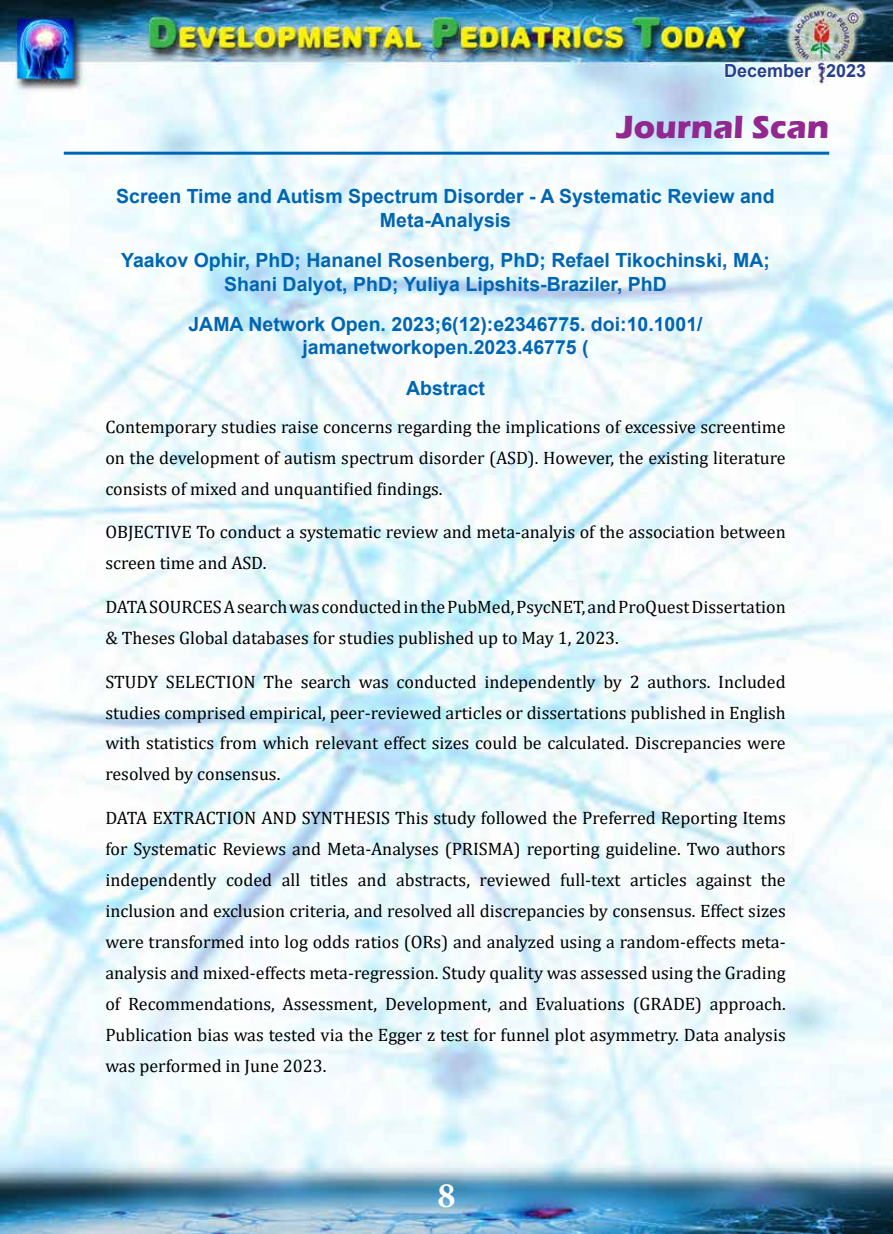
<style>
.page{position:relative;width:893px;height:1234px;background:#fff}
.page>*{position:absolute;margin:0;border:0;box-sizing:border-box;transform-origin:0 0}
.t1{font:700 36px "Minion Pro";color:#fff}
.t2{font:700 33px "Eras ITC";color:#92278f}
.t3{font:700 19.5px/23.4px "Arial";color:#0065b2;text-align:center}
.t4{font:18px/30.9px "Cambria";color:#000;text-align:justify}
.t5{font:700 18px "Arial";color:#25408f}
</style>
<div class="page">
<img style="left:0;top:0;width:893px;height:1233px">
<svg style="left:724px;top:62px;width:89px;height:17px"></svg>
<svg style="left:825px;top:62px;width:42px;height:17px"></svg>
<hr style="left:64px;top:152px;width:765px;height:3px;background:#0065b2">
<p class="t5" style="left:724px;top:58px;width:144px">December 2023</p>
<h2 class="t2" style="left:617px;top:108px;width:214px">Journal Scan</h2>
<p class="t3" style="left:116px;top:185px;width:660px">Screen Time and Autism Spectrum Disorder - A Systematic Review and<br>Meta-Analysis</p>
<p class="t3" style="left:121px;top:249px;width:650px">Yaakov Ophir, PhD; Hananel Rosenberg, PhD; Refael Tikochinski, MA;<br>Shani Dalyot, PhD; Yuliya Lipshits-Braziler, PhD</p>
<p class="t3" style="left:188px;top:312px;width:516px">JAMA Network Open. 2023;6(12):e2346775. doi:10.1001/ jamanetworkopen.2023.46775 (</p>
<p class="t3" style="left:406px;top:376px;width:81px">Abstract</p>
<p class="t4" style="left:105px;top:411px;width:682px">Contemporary studies raise concerns regarding the implications of excessive screentime on the development of autism spectrum disorder (ASD). However, the existing literature consists of mixed and unquantified findings.</p>
<p class="t4" style="left:105px;top:516px;width:682px">OBJECTIVE To conduct a systematic review and meta-analyis of the association between screen time and ASD.</p>
<p class="t4" style="left:105px;top:591px;width:682px">DATA SOURCES A search was conducted in the PubMed, PsycNET, and ProQuest Dissertation &amp; Theses Global databases for studies published up to May 1, 2023.</p>
<p class="t4" style="left:105px;top:665px;width:682px">STUDY SELECTION The search was conducted independently by 2 authors. Included studies comprised empirical, peer-reviewed articles or dissertations published in English with statistics from which relevant effect sizes could be calculated. Discrepancies were resolved by consensus.</p>
<p class="t4" style="left:105px;top:802px;width:682px">DATA EXTRACTION AND SYNTHESIS This study followed the Preferred Reporting Items for Systematic Reviews and Meta-Analyses (PRISMA) reporting guideline. Two authors independently coded all titles and abstracts, reviewed full-text articles against the inclusion and exclusion criteria, and resolved all discrepancies by consensus. Effect sizes were transformed into log odds ratios (ORs) and analyzed using a random-effects meta&shy;analysis and mixed-effects meta-regression. Study quality was assessed using the Grading of Recommendations, Assessment, Development, and Evaluations (GRADE) approach.<br>Publication bias was tested via the Egger z test for funnel plot asymmetry. Data analysis was performed in June 2023.</p>
<h1 class="t1" style="left:437px;top:1169px;width:19px">8</h1>
</div>
